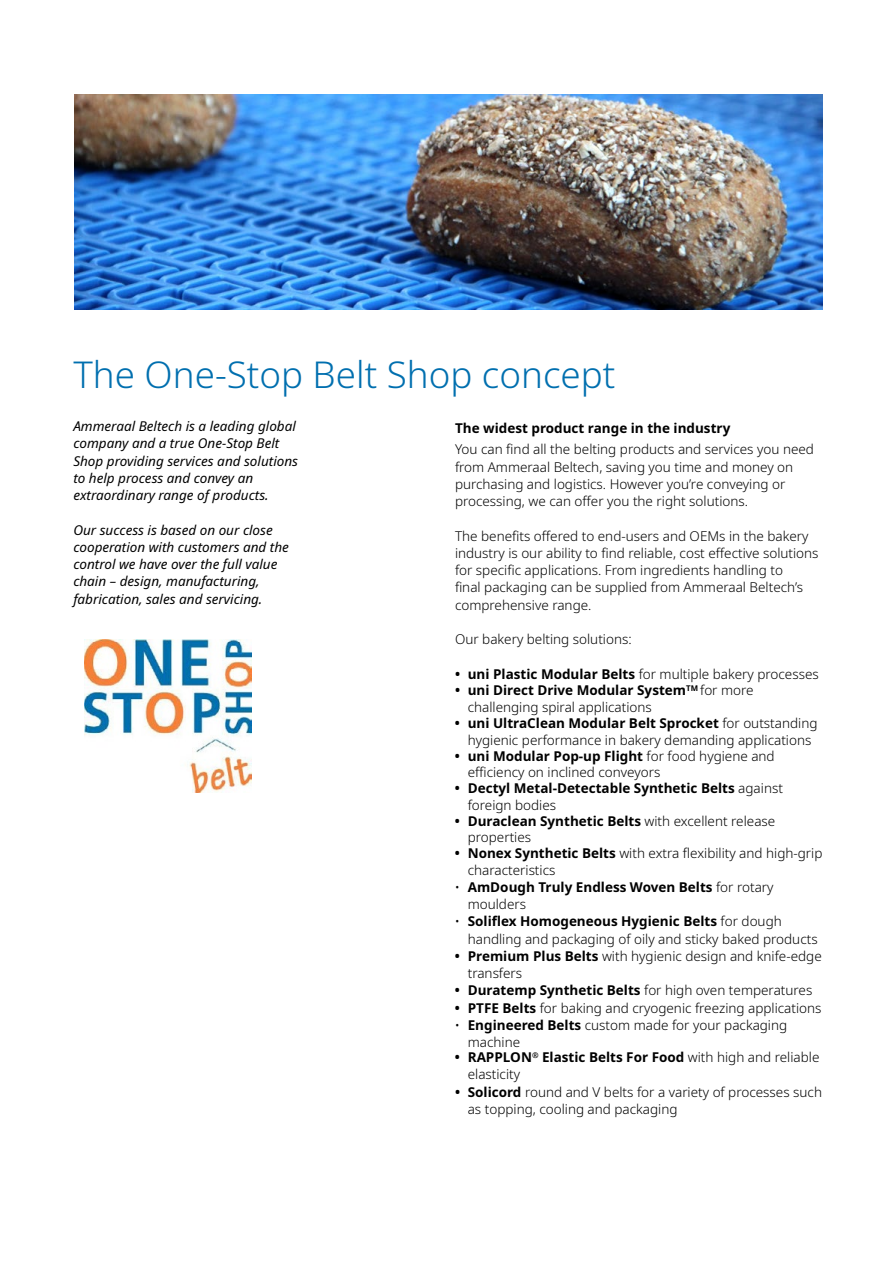
<style>
.page{position:relative;width:893px;height:1263px;background:#fff}
.page>*{position:absolute;margin:0;border:0;box-sizing:border-box;transform-origin:0 0}
.t1{font:300 36.75px "Noto Sans";color:#006faf}
.t2{font:300 13.5px/17.2px "Noto Sans";color:#000}
.t3{font:italic 13.5px/17.2px "Noto Sans";color:#000}
.t4{font:700 13.5px/16.2px "Noto Sans";color:#000}
.s1{font-weight:700}
.s2{font-weight:300}
</style>
<div class="page">
<img style="left:74px;top:95px;width:749px;height:214px">
<img style="left:84px;top:639px;width:168px;height:153px">
<h1 class="t1" style="left:73px;top:349px;width:543px">The One-Stop Belt Shop concept</h1>
<p class="t4" style="left:455px;top:421px;width:277px">The widest product range in the industry</p>
<p class="t2" style="left:455px;top:441px;width:361px">You can find all the belting products and services you need from Ammeraal Beltech, saving you time and money on purchasing and logistics. However you’re conveying or processing, we can offer you the right solutions.</p>
<p class="t2" style="left:455px;top:527px;width:365px">The benefits offered to end-users and OEMs in the bakery industry is our ability to find reliable, cost effective solutions for specific applications. From ingredients handling to<br>final packaging can be supplied from Ammeraal Beltech’s comprehensive range.</p>
<p class="t2" style="left:455px;top:631px;width:178px">Our bakery belting solutions:</p>
<p class="t2" style="left:455px;top:665px;width:365px"><span class="s1">• uni Plastic Modular Belts</span> for multiple bakery processes</p>
<p class="t2" style="left:468px;top:682px;width:287px;line-height:16.5px;text-indent:-13px"><span class="s1">• uni Direct Drive Modular System</span><sup>TM</sup> for more challenging spiral applications</p>
<p class="t2" style="left:455px;top:715px;width:364px;line-height:16.5px;text-align:center"><span class="s1">• uni UltraClean Modular Belt Sprocket</span> for outstanding hygienic performance in bakery demanding applications</p>
<p class="t2" style="left:468px;top:748px;width:308px;line-height:16.2px;text-indent:-13px"><span class="s1">• uni Modular Pop-up Flight</span> for food hygiene and efficiency on inclined conveyors</p>
<p class="t4" style="left:468px;top:781px;width:317px;text-indent:-13px">• Dectyl Metal-Detectable Synthetic Belts <span class="s2">against foreign bodies</span></p>
<p class="t2" style="left:468px;top:813px;width:309px;line-height:16.2px;text-indent:-13px"><span class="s1">• Duraclean Synthetic Belts</span> with excellent release properties</p>
<p class="t2" style="left:468px;top:846px;width:356px;line-height:16.2px;text-indent:-13px"><span class="s1">• Nonex Synthetic Belts</span> with extra flexibility and high-grip characteristics</p>
<p class="t4" style="left:468px;top:878px;width:307px;line-height:17.2px;text-indent:-13px"><span class="s2">•</span> AmDough Truly Endless Woven Belts <span class="s2">for rotary moulders</span></p>
<p class="t2" style="left:468px;top:913px;width:351px;text-indent:-13px">• <span class="s1">Soliflex Homogeneous Hygienic Belts</span> for dough handling and packaging of oily and sticky baked products</p>
<p class="t2" style="left:468px;top:947px;width:356px;text-indent:-13px"><span class="s1">• Premium Plus Belts</span> with hygienic design and knife-edge transfers</p>
<p class="t4" style="left:455px;top:982px;width:359px">• Duratemp Synthetic Belts <span class="s2">for high oven temperatures</span></p>
<p class="t2" style="left:455px;top:999px;width:368px"><span class="s1">• PTFE Belts</span> for baking and cryogenic freezing applications</p>
<p class="t2" style="left:468px;top:1016px;width:321px;text-indent:-13px">• <span class="s1">Engineered Belts</span> custom made for your packaging machine</p>
<p class="t2" style="left:468px;top:1049px;width:353px;text-indent:-13px"><span class="s1">• RAPPLON</span><sup>®</sup> <span class="s1">Elastic Belts For Food</span> with high and reliable elasticity</p>
<p class="t2" style="left:468px;top:1083px;width:356px;text-indent:-13px"><span class="s1">• Solicord</span> round and V belts for a variety of processes such as topping, cooling and packaging</p>
<p class="t3" style="left:73px;top:418px;width:226px">Ammeraal Beltech is a leading global company and a true One-Stop Belt Shop providing services and solutions to help process and convey an extraordinary range of products.</p>
<p class="t3" style="left:73px;top:521px;width:217px">Our success is based on our close cooperation with customers and the control we have over the full value chain – design, manufacturing, fabrication, sales and servicing.</p>
</div>
